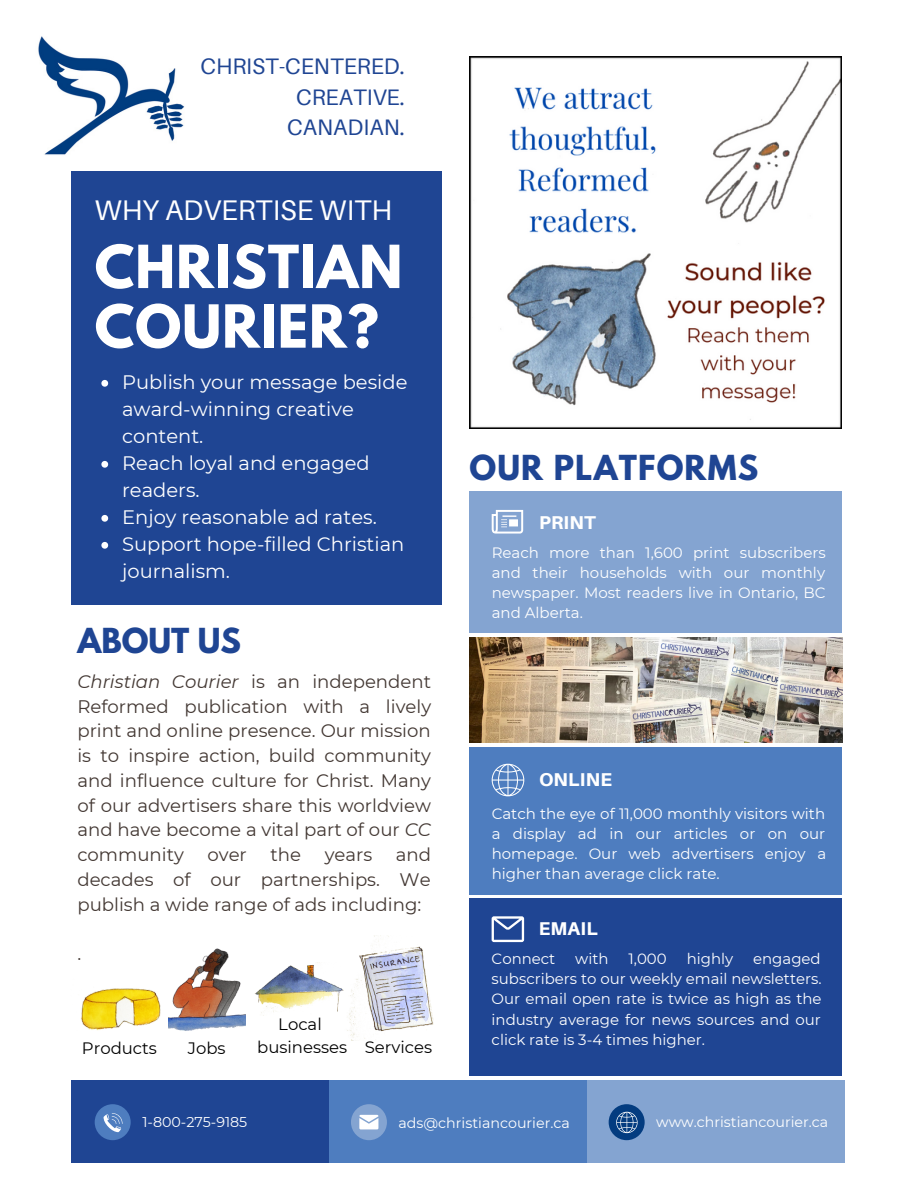
<style>
.page{position:relative;width:918px;height:1188px;background:#fff}
.page>*{position:absolute;margin:0;border:0;box-sizing:border-box;transform-origin:0 0}
.t1{font:700 52.65px/59.7px "League Spartan";letter-spacing:.015em;color:#fff}
.t2{font:700 30.6px "League Spartan";letter-spacing:.04em;color:#1f4593}
.t3{font:28.35px "Aileron";color:#fff}
.t4{font:22.35px/30.3px "Aileron";color:#1f4593;text-align:right}
.t5{font:19.5px/27px "Montserrat";color:#fff}
.t6{font:800 18.6px "Aileron";letter-spacing:.01em;color:#fff}
.t7{font:800 18.45px "Aileron";letter-spacing:.01em;color:#fff}
.t8{font:18.15px/24.8px "Montserrat";color:#433833;text-align:justify}
.t9{font:16.5px/22.5px "Montserrat";color:#000}
.t10{font:15px/20.2px "Montserrat";color:#fff;text-align:justify}
.t11{font:14.25px "Montserrat";color:#fff}
.s1{font-style:italic}
</style>
<div class="page">
<img style="left:470px;top:637px;width:372px;height:106px">
<img style="left:469px;top:56px;width:373px;height:373px">
<img style="left:38px;top:36px;width:147px;height:159px">
<div style="left:72px;top:171px;width:370px;height:433px;background:#1f4593"></div>
<div style="left:71px;top:1081px;width:258px;height:82px;background:#1f4593"></div>
<div style="left:587px;top:1081px;width:258px;height:82px;background:#84a4d1"></div>
<div style="left:329px;top:1081px;width:258px;height:82px;background:#4e7dbf"></div>
<div style="left:95px;top:1104px;width:36px;height:36px;background:#4e7dbf;border-radius:50%"></div>
<svg style="left:103px;top:1113px;width:20px;height:19px"></svg>
<div style="left:351px;top:1104px;width:36px;height:36px;background:#84a4d1;border-radius:50%"></div>
<svg style="left:359px;top:1115px;width:19px;height:14px"></svg>
<div style="left:609px;top:1104px;width:36px;height:36px;background:#033c80;border-radius:50%"></div>
<svg style="left:616px;top:1112px;width:22px;height:21px"></svg>
<div style="left:469px;top:899px;width:373px;height:177px;background:#1f4593"></div>
<svg style="left:492px;top:916px;width:32px;height:26px"></svg>
<div style="left:469px;top:491px;width:373px;height:141px;background:#84a4d1"></div>
<svg style="left:492px;top:510px;width:31px;height:24px"></svg>
<div style="left:469px;top:747px;width:373px;height:147px;background:#4e7dbf"></div>
<svg style="left:492px;top:764px;width:32px;height:32px"></svg>
<svg style="left:101px;top:380px;width:7px;height:7px"></svg>
<svg style="left:101px;top:461px;width:7px;height:7px"></svg>
<svg style="left:101px;top:515px;width:7px;height:7px"></svg>
<svg style="left:101px;top:542px;width:7px;height:7px"></svg>
<img style="left:347px;top:935px;width:87px;height:106px">
<img style="left:254px;top:962px;width:101px;height:53px">
<img style="left:176px;top:948px;width:69px;height:83px">
<img style="left:81px;top:988px;width:95px;height:43px">
<h3 class="t4" style="left:200px;top:51px;width:206px">CHRIST-CENTERED.<br>CREATIVE.<br>CANADIAN.</h3>
<h3 class="t3" style="left:95px;top:192px;width:299px">WHY ADVERTISE WITH</h3>
<h1 class="t1" style="left:95px;top:244px;width:309px">CHRISTIAN<br>COURIER?</h1>
<h3 class="t5" style="left:122px;top:368px;width:287px">Publish your message beside award-winning creative content.<br>Reach loyal and engaged readers.<br>Enjoy reasonable ad rates.<br>Support hope-filled Christian journalism.</h3>
<h2 class="t2" style="left:77px;top:626px;width:165px">ABOUT US</h2>
<p class="t8" style="left:77px;top:669px;width:355px"><span class="s1">Christian Courier</span> is an independent Reformed publication with a lively print and online presence. Our mission is to inspire action, build community and influence culture for Christ. Many of our advertisers share this worldview and have become a vital part of our <span class="s1">CC </span>community</p>
<p class="t8" style="left:77px;top:842px;width:355px;text-indent:318px">and decades of our partnerships. We publish a wide range of ads including:</p>
<p class="t8" style="left:208px;top:842px;width:41px">over</p>
<p class="t8" style="left:271px;top:842px;width:32px">the</p>
<p class="t8" style="left:325px;top:842px;width:49px">years</p>
<p class="t8" style="left:77px;top:941px;width:5px">.</p>
<p class="t9" style="left:82px;top:1037px;width:77px">Products</p>
<p class="t9" style="left:188px;top:1037px;width:39px">Jobs</p>
<p class="t9" style="left:257px;top:1013px;width:176px;text-indent:21px">Local<br>businesses Services</p>
<h2 class="t2" style="left:469px;top:453px;width:290px">OUR PLATFORMS</h2>
<p class="t6" style="left:539px;top:511px;width:58px">PRINT</p>
<p class="t10" style="left:492px;top:542px;width:336px">Reach more than 1,600 print subscribers and their households with our monthly newspaper. Most readers live in Ontario, BC and Alberta.</p>
<p class="t6" style="left:539px;top:768px;width:74px">ONLINE</p>
<p class="t10" style="left:492px;top:803px;width:336px">Catch the eye of 11,000 monthly visitors with a display ad in our articles or on our homepage. Our web advertisers enjoy a higher than average click rate.</p>
<p class="t7" style="left:539px;top:917px;width:61px">EMAIL</p>
<p class="t10" style="left:492px;top:948px;width:332px;text-indent:262px">engaged subscribers to our weekly email newsletters.<br>Our email open rate is twice as high as the industry average for news sources and our click rate is 3-4 times higher.</p>
<p class="t10" style="left:492px;top:948px;width:65px">Connect</p>
<p class="t10" style="left:575px;top:948px;width:35px">with</p>
<p class="t10" style="left:629px;top:948px;width:40px">1,000</p>
<p class="t10" style="left:687px;top:948px;width:48px">highly</p>
<p class="t11" style="left:142px;top:1113px;width:106px">1-800-275-9185</p>
<p class="t11" style="left:399px;top:1115px;width:173px">ads@christiancourier.ca</p>
<p class="t11" style="left:656px;top:1113px;width:174px">www.christiancourier.ca</p>
</div>
